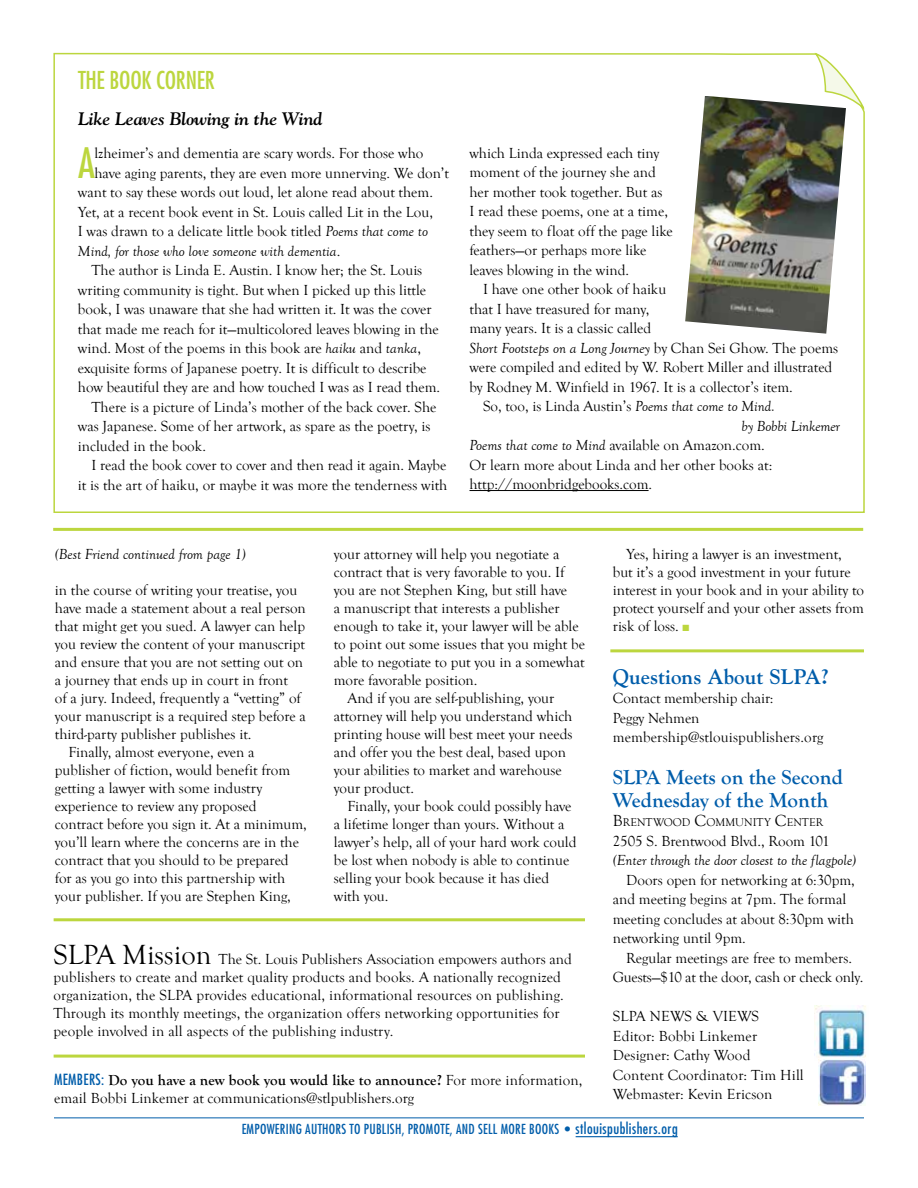
<style>
.page{position:relative;width:918px;height:1188px;background:#fff}
.page>*{position:absolute;margin:0;border:0;box-sizing:border-box;transform-origin:0 0}
.t1{font:condensed 40.8px "Futura";color:#bcd63e}
.t2{font:condensed 24px "Futura";letter-spacing:-.01em;color:#bcd63e}
.t3{font:700 21px/22.5px "Goudy Old Style T";color:#005daa}
.t4{font:700 21px "Goudy";color:#005daa}
.t5{font:italic 700 18px "Goudy";letter-spacing:-.01em;color:#000}
.t6{font:15px/19.5px "Goudy Old Style T";color:#000}
.t7{font:italic 15px "Goudy Old Style T";color:#000}
.t8{font:condensed 13.5px "Futura";letter-spacing:.02em;color:#005daa}
.t9{font:11.55px "Goudy Old Style T";color:#000}
.s1{font-style:italic}
.s2{font-style:normal}
.s3{font-size:28.5px}
.s4{font-family:"Futura";font-stretch:condensed;color:#005daa}
.s5{font-weight:700}
.s6{font-size:16.5px}
.s7{font-size:15px}
</style>
<div class="page">
<svg style="left:53px;top:52px;width:812px;height:461px"></svg>
<hr style="left:576px;top:1136px;width:102px;height:1px;background:#005daa">
<hr style="left:54px;top:1118px;width:810px;height:1px;background:#005daa">
<hr style="left:53px;top:528px;width:810px;height:3px;background:#bcd63e">
<hr style="left:54px;top:918px;width:531px;height:3px;background:#bcd63e">
<hr style="left:54px;top:1055px;width:531px;height:3px;background:#bcd63e">
<svg style="left:814px;top:52px;width:50px;height:58px"></svg>
<hr style="left:470px;top:490px;width:179px;height:1px;background:#000">
<hr style="left:610px;top:649px;width:254px;height:3px;background:#bcd63e">
<img style="left:814px;top:1006px;width:52px;height:52px">
<img style="left:818px;top:1059px;width:47px;height:47px">
<img style="left:685px;top:96px;width:161px;height:238px">
<h2 class="t2" style="left:78px;top:65px;width:138px">THE BOOK CORNER</h2>
<p class="t5" style="left:78px;top:108px;width:246px">Like Leaves Blowing in the Wind</p>
<h1 class="t1" style="left:78px;top:137px;width:18px">A</h1>
<p class="t6" style="left:95px;top:143px;width:330px">lzheimer’s and dementia are scary words. For those who</p>
<p class="t6" style="left:95px;top:163px;width:356px">have aging parents, they are even more unnerving. We don’t</p>
<p class="t6" style="left:78px;top:182px;width:357px">want to say these words out loud, let alone read about them.</p>
<p class="t6" style="left:78px;top:202px;width:357px">Yet, at a recent book event in St. Louis called Lit in the Lou,</p>
<p class="t6" style="left:78px;top:221px;width:352px">I was drawn to a delicate little book titled <span class="s1">Poems that come to</span></p>
<p class="t7" style="left:78px;top:242px;width:264px">Mind, for those who love someone with dementia<span class="s2">.</span></p>
<p class="t6" style="left:91px;top:260px;width:332px">The author is Linda E. Austin. I know her; the St. Louis</p>
<p class="t6" style="left:78px;top:280px;width:350px">writing community is tight. But when I picked up this little</p>
<p class="t6" style="left:78px;top:299px;width:355px">book, I was unaware that she had written it. It was the cover</p>
<p class="t6" style="left:78px;top:319px;width:362px">that made me reach for it—multicolored leaves blowing in the</p>
<p class="t6" style="left:78px;top:338px;width:345px">wind. Most of the poems in this book are <span class="s1">haiku</span> and <span class="s1">tanka</span>,</p>
<p class="t6" style="left:78px;top:358px;width:350px">exquisite forms of Japanese poetry. It is difficult to describe</p>
<p class="t6" style="left:78px;top:377px;width:364px">how beautiful they are and how touched I was as I read them.</p>
<p class="t6" style="left:91px;top:397px;width:347px">There is a picture of Linda’s mother of the back cover. She</p>
<p class="t6" style="left:78px;top:416px;width:354px">was Japanese. Some of her artwork, as spare as the poetry, is</p>
<p class="t6" style="left:78px;top:436px;width:129px">included in the book.</p>
<p class="t6" style="left:91px;top:455px;width:356px">I read the book cover to cover and then read it again. Maybe</p>
<p class="t6" style="left:78px;top:475px;width:371px">it is the art of haiku, or maybe it was more the tenderness with</p>
<p class="t6" style="left:470px;top:143px;width:205px">which Linda expressed each tiny moment of the journey she and her mother took together. But as<br>I read these poems, one at a time, they seem to float off the page like feathers—or perhaps more like leaves blowing in the wind.</p>
<p class="t6" style="left:483px;top:280px;width:185px">I have one other book of haiku</p>
<p class="t6" style="left:470px;top:299px;width:181px">that I have treasured for many,</p>
<p class="t6" style="left:470px;top:319px;width:183px">many years. It is a classic called</p>
<p class="t7" style="left:470px;top:339px;width:370px">Short Footsteps on a Long Journey <span class="s2">by Chan Sei Ghow. The poems</span></p>
<p class="t6" style="left:470px;top:358px;width:364px">were compiled and edited by W. Robert Miller and illustrated</p>
<p class="t6" style="left:470px;top:377px;width:325px">by Rodney M. Winfield in 1967. It is a collector’s item.</p>
<p class="t6" style="left:483px;top:397px;width:293px">So, too, is Linda Austin’s <span class="s1">Poems that come to Mind.</span></p>
<p class="t7" style="left:742px;top:417px;width:100px">by Bobbi Linkemer</p>
<p class="t6" style="left:469px;top:436px;width:297px"><span class="s1">Poems that come to Mind</span> available on Amazon.com.</p>
<p class="t6" style="left:469px;top:455px;width:304px">Or learn more about Linda and her other books at:</p>
<p class="t6" style="left:469px;top:475px;width:184px">http://moonbridgebooks.com.</p>
<p class="t7" style="left:55px;top:546px;width:193px">(Best Friend continued from page 1)</p>
<p class="t6" style="left:55px;top:581px;width:244px">in the course of writing your treatise, you</p>
<p class="t6" style="left:55px;top:599px;width:252px">have made a statement about a real person</p>
<p class="t6" style="left:55px;top:617px;width:252px">that might get you sued. A lawyer can help</p>
<p class="t6" style="left:55px;top:635px;width:252px">you review the content of your manuscript</p>
<p class="t6" style="left:55px;top:653px;width:250px">and ensure that you are not setting out on</p>
<p class="t6" style="left:55px;top:671px;width:235px">a journey that ends up in court in front</p>
<p class="t6" style="left:55px;top:689px;width:248px">of a jury. Indeed, frequently a “vetting” of</p>
<p class="t6" style="left:55px;top:707px;width:252px">your manuscript is a required step before a</p>
<p class="t6" style="left:55px;top:725px;width:198px">third-party publisher publishes it.</p>
<p class="t6" style="left:68px;top:743px;width:187px">Finally, almost everyone, even a</p>
<p class="t6" style="left:55px;top:761px;width:237px">publisher of fiction, would benefit from</p>
<p class="t6" style="left:55px;top:779px;width:209px">getting a lawyer with some industry</p>
<p class="t6" style="left:55px;top:797px;width:203px">experience to review any proposed</p>
<p class="t6" style="left:55px;top:815px;width:253px">contract before you sign it. At a minimum,</p>
<p class="t6" style="left:55px;top:833px;width:246px">you’ll learn where the concerns are in the</p>
<p class="t6" style="left:55px;top:851px;width:235px">contract that you should to be prepared</p>
<p class="t6" style="left:55px;top:869px;width:232px">for as you go into this partnership with</p>
<p class="t6" style="left:55px;top:887px;width:238px">your publisher. If you are Stephen King,</p>
<p class="t6" style="left:334px;top:545px;width:227px">your attorney will help you negotiate a</p>
<p class="t6" style="left:334px;top:563px;width:232px">contract that is very favorable to you. If</p>
<p class="t6" style="left:334px;top:581px;width:235px">you are not Stephen King, but still have</p>
<p class="t6" style="left:334px;top:599px;width:227px">a manuscript that interests a publisher</p>
<p class="t6" style="left:334px;top:617px;width:246px">enough to take it, your lawyer will be able</p>
<p class="t6" style="left:334px;top:635px;width:253px">to point out some issues that you might be</p>
<p class="t6" style="left:334px;top:653px;width:252px">able to negotiate to put you in a somewhat</p>
<p class="t6" style="left:334px;top:671px;width:145px">more favorable position.</p>
<p class="t6" style="left:347px;top:689px;width:209px">And if you are self-publishing, your</p>
<p class="t6" style="left:334px;top:707px;width:240px">attorney will help you understand which</p>
<p class="t6" style="left:334px;top:725px;width:240px">printing house will best meet your needs</p>
<p class="t6" style="left:334px;top:743px;width:234px">and offer you the best deal, based upon</p>
<p class="t6" style="left:334px;top:761px;width:229px">your abilities to market and warehouse</p>
<p class="t6" style="left:334px;top:779px;width:82px">your product.</p>
<p class="t6" style="left:347px;top:797px;width:226px">Finally, your book could possibly have</p>
<p class="t6" style="left:334px;top:815px;width:232px">a lifetime longer than yours. Without a</p>
<p class="t6" style="left:334px;top:833px;width:244px">lawyer’s help, all of your hard work could</p>
<p class="t6" style="left:334px;top:851px;width:237px">be lost when nobody is able to continue</p>
<p class="t6" style="left:334px;top:869px;width:217px">selling your book because it has died</p>
<p class="t6" style="left:334px;top:887px;width:56px">with you.</p>
<p class="t6" style="left:53px;top:950px;width:520px;line-height:18px"><span class="s3">SLPA Mission</span> The St. Louis Publishers Association empowers authors and publishers to create and market quality products and books. A nationally recognized organization, the SLPA provides educational, informational resources on publishing.<br>Through its monthly meetings, the organization offers networking opportunities for people involved in all aspects of the publishing industry.</p>
<p class="t6" style="left:54px;top:1071px;width:530px;line-height:18px"><span class="s4">MEMBERS:</span> <span class="s5">Do you have a new book you would like to announce?</span> For more information, email Bobbi Linkemer at communications@stlpublishers.org</p>
<p class="t6" style="left:613px;top:545px;width:253px;line-height:18px;text-indent:14px">Yes, hiring a lawyer is an investment, but it’s a good investment in your future interest in your book and in your ability to protect yourself and your other assets from risk of loss.</p>
<h3 class="t4" style="left:613px;top:663px;width:218px">Questions About SLPA?</h3>
<p class="t6" style="left:613px;top:688px;width:212px">Contact membership chair:<br>Peggy Nehmen membership@stlouispublishers.org</p>
<h3 class="t3" style="left:613px;top:766px;width:232px">SLPA meets on the Second<br>Wednesday of the month</h3>
<p class="t9" style="left:613px;top:816px;width:212px"><span class="s6">B</span>RENTWOOD <span class="s6">C</span>OMMUNITY <span class="s6">C</span>ENTER</p>
<p class="t6" style="left:613px;top:831px;width:218px">2505 S. Brentwood Blvd., Room 101</p>
<p class="t7" style="left:613px;top:852px;width:245px">(Enter through the door closest to the flagpole)</p>
<p class="t6" style="left:613px;top:870px;width:244px;text-indent:14px">Doors open for networking at 6:30pm, and meeting begins at 7pm. The formal meeting concludes at about 8:30pm with networking until 9pm.</p>
<p class="t6" style="left:613px;top:948px;width:252px;text-align:center">Regular meetings are free to members.<br>Guests—$10 at the door, cash or check only.</p>
<p class="t6" style="left:613px;top:1006px;width:192px">SLPA NEWS &amp; VIEWS<br>Editor: Bobbi Linkemer<br>Designer: Cathy Wood<br>Content Coordinator: Tim Hill<br>Webmaster: Kevin Ericson</p>
<p class="t8" style="left:242px;top:1121px;width:438px">EMPOWERING AUTHORS TO PUBLISH, PROMOTE, AND SELL MORE BOOKS • <span class="s7">stlouispublishers.org</span></p>
</div>
